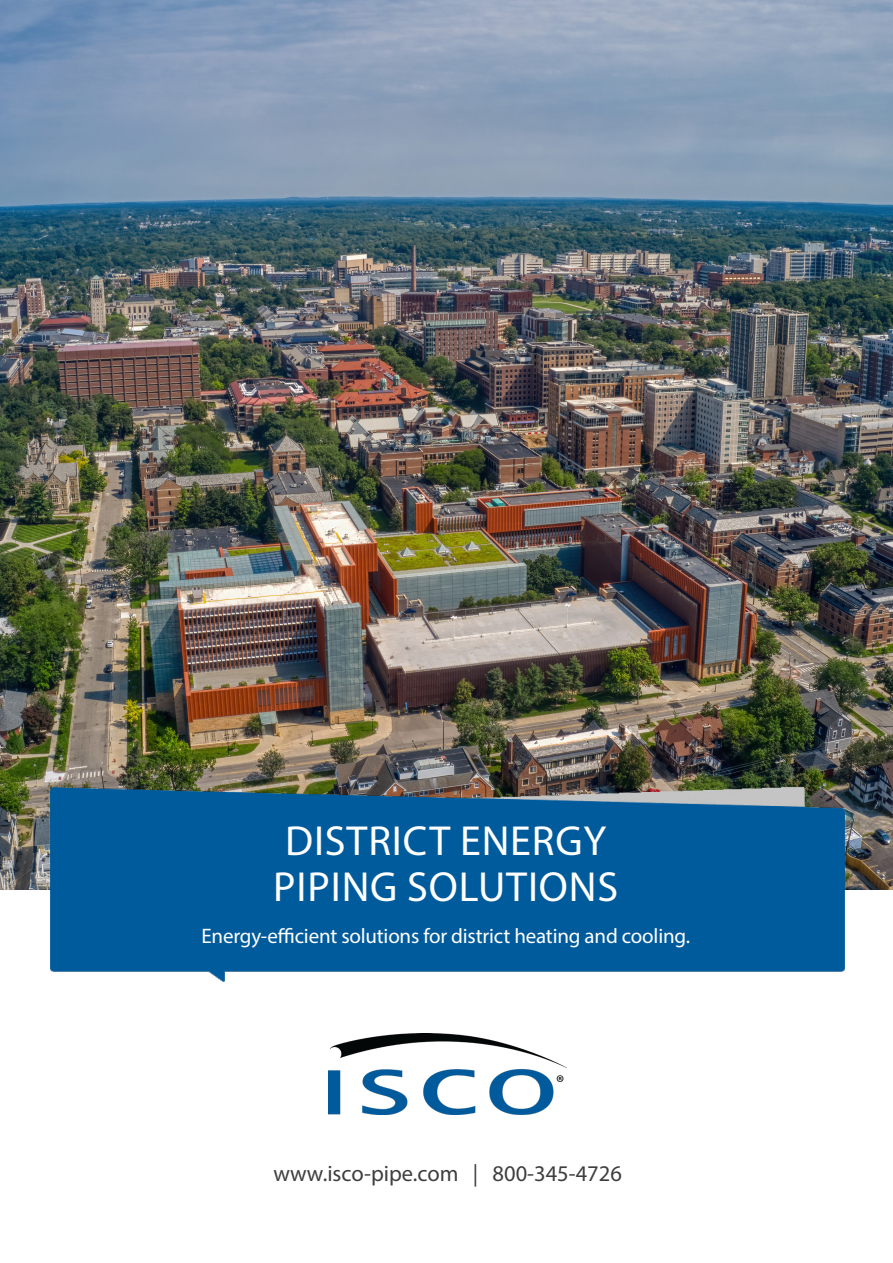
<style>
.page{position:relative;width:893px;height:1263px;background:#fff}
.page>*{position:absolute;margin:0;border:0;box-sizing:border-box;transform-origin:0 0}
.Text_Left_Justify{font:42.15px "Myriad Pro";letter-spacing:.02em;color:#fff}
.Text_Left_Justify-2{font:22.5px "Myriad Pro";color:#3e3e3f}
.Text_Left_Justify-3{font:21px "Myriad Pro";letter-spacing:-.01em;color:#fff}
</style>
<div class="page">
<img style="left:0;top:0;width:893px;height:889px">
<img style="left:329px;top:1033px;width:237px;height:81px">
<img style="left:39px;top:771px;width:817px;height:211px">
<p class="Text_Left_Justify" style="left:285px;top:814px;width:323px">DISTRICT ENERGY</p>
<p class="Text_Left_Justify" style="left:273px;top:860px;width:346px">PIPING SOLUTIONS</p>
<p class="Text_Left_Justify-3" style="left:201px;top:923px;width:490px">Energy-efficient solutions for district heating and cooling.</p>
<p class="Text_Left_Justify-2" style="left:273px;top:1159px;width:350px">www.isco-pipe.com | 800-345-4726</p>
</div>
